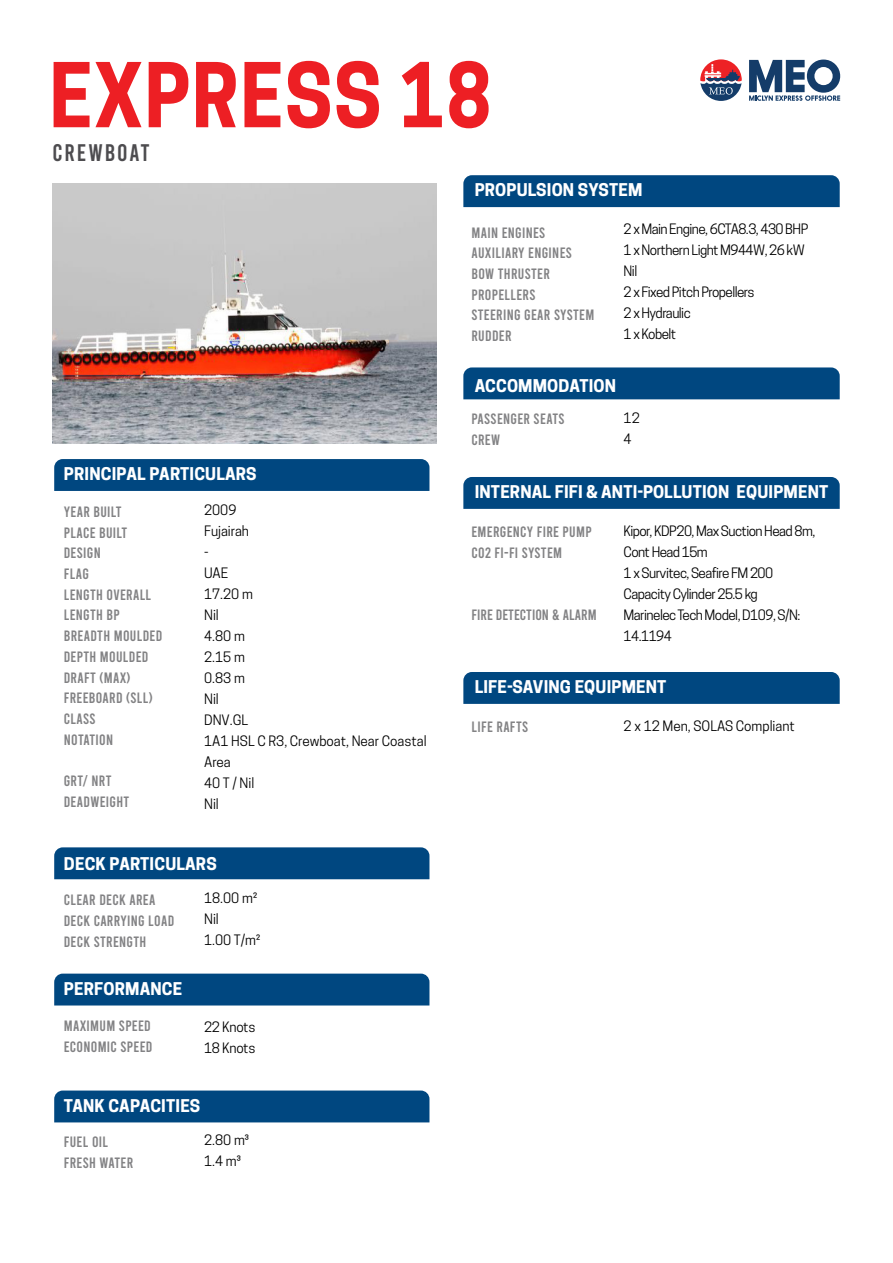
<style>
.page{position:relative;width:893px;height:1263px;background:#fff}
.page>*{position:absolute;margin:0;border:0;box-sizing:border-box;transform-origin:0 0}
.t1{font:700 83.7px "Cooper Hewitt";letter-spacing:.02em;color:#ed1f24;scale:.9 1}
.t2{font:24px "Bebas";letter-spacing:.085em;color:#4d4c4f}
.t3{font:700 16.5px "Cooper Hewitt";letter-spacing:.01em;color:#fff}
.t4{font:15px "Bebas";letter-spacing:.02em;color:#828284}
.t5{font:13.5px/21px "Cooper Hewitt";letter-spacing:-.04em;color:#000}
.t6{font:13.5px/21px "Cooper Hewitt";color:#000}
</style>
<div class="page">
<img style="left:52px;top:183px;width:384px;height:261px">
<div style="left:463px;top:175px;width:377px;height:32px;background:#004780"></div>
<div style="left:463px;top:367px;width:377px;height:32px;background:#004780"></div>
<div style="left:463px;top:477px;width:377px;height:32px;background:#004780"></div>
<div style="left:463px;top:672px;width:377px;height:32px;background:#004780"></div>
<div style="left:54px;top:847px;width:375px;height:32px;background:#004780"></div>
<div style="left:54px;top:974px;width:375px;height:31px;background:#004780"></div>
<div style="left:54px;top:1090px;width:375px;height:32px;background:#004780"></div>
<svg style="left:54px;top:459px;width:375px;height:32px;background:#014880"></svg>
<svg style="left:700px;top:59px;width:42px;height:42px"></svg>
<svg style="left:749px;top:60px;width:91px;height:41px"></svg>
<p class="t1" style="left:49px;top:46px;width:493px">EXPRESS 18</p>
<p class="t2" style="left:52px;top:140px;width:99px">CREWBOAT</p>
<p class="t3" style="left:475px;top:180px;width:169px">PROPULSION SYSTEM</p>
<p class="t3" style="left:64px;top:464px;width:194px">PRINCIPAL PARTICULARS</p>
<p class="t4" style="left:64px;top:504px;width:59px">YEAR BUILT</p>
<p class="t4" style="left:64px;top:525px;width:64px">PLACE BUILT</p>
<p class="t4" style="left:64px;top:545px;width:38px">DESIGN</p>
<p class="t4" style="left:64px;top:566px;width:27px">FLAG</p>
<p class="t4" style="left:64px;top:587px;width:89px">LENGTH OVERALL</p>
<p class="t4" style="left:64px;top:608px;width:57px">LENGTH BP</p>
<p class="t4" style="left:64px;top:628px;width:100px">BREADTH MOULDED</p>
<p class="t4" style="left:64px;top:649px;width:8px">DEPT</p>
<p class="t4" style="left:90px;top:649px;width:60px">H MOULDED</p>
<p class="t4" style="left:64px;top:670px;width:68px">DRAFT (MAX)</p>
<p class="t4" style="left:64px;top:690px;width:90px">FREEBOARD (SLL)</p>
<p class="t4" style="left:64px;top:711px;width:33px">CLASS</p>
<p class="t4" style="left:64px;top:732px;width:51px">NOTATION</p>
<p class="t4" style="left:64px;top:773px;width:49px">GRT/ NRT</p>
<p class="t4" style="left:64px;top:794px;width:66px">DEADWEIGHT</p>
<p class="t5" style="left:204px;top:499px;width:34px">2009</p>
<p class="t6" style="left:204px;top:520px;width:47px">Fujairah</p>
<p class="t5" style="left:204px;top:541px;width:6px">-</p>
<p class="t5" style="left:204px;top:562px;width:26px">UAE</p>
<p class="t5" style="left:204px;top:583px;width:50px">17.20 m</p>
<p class="t5" style="left:204px;top:604px;width:16px">Nil</p>
<p class="t5" style="left:204px;top:625px;width:42px">4.80 m</p>
<p class="t5" style="left:204px;top:646px;width:42px">2.15 m</p>
<p class="t5" style="left:204px;top:667px;width:42px">0.83 m</p>
<p class="t5" style="left:204px;top:688px;width:16px">Nil</p>
<p class="t5" style="left:204px;top:709px;width:46px">DNV.GL</p>
<p class="t6" style="left:204px;top:730px;width:224px">1A1 HSL C R3, Crewboat, Near Coastal<br>Area</p>
<p class="t5" style="left:204px;top:772px;width:52px">40 T / Nil</p>
<p class="t5" style="left:204px;top:793px;width:16px">Nil</p>
<p class="t3" style="left:64px;top:854px;width:154px">DECK PARTICULARS</p>
<p class="t4" style="left:64px;top:892px;width:93px">CLEAR DECK AREA</p>
<p class="t4" style="left:64px;top:913px;width:112px">DECK CARRYING LOAD</p>
<p class="t4" style="left:64px;top:934px;width:84px">DECK STRENGTH</p>
<p class="t3" style="left:64px;top:979px;width:120px">PERFORMANCE</p>
<p class="t4" style="left:64px;top:1019px;width:63px">MAXIMUM SPEE</p>
<p class="t4" style="left:144px;top:1019px;width:8px">D</p>
<p class="t4" style="left:64px;top:1039px;width:64px">ECONOMIC SPEE</p>
<p class="t4" style="left:146px;top:1039px;width:8px">D</p>
<p class="t5" style="left:204px;top:888px;width:54px">18.00 m²</p>
<p class="t5" style="left:204px;top:909px;width:16px">Nil</p>
<p class="t5" style="left:204px;top:930px;width:58px">1.00 T/m²</p>
<p class="t5" style="left:204px;top:1017px;width:53px">22 Knots</p>
<p class="t5" style="left:204px;top:1038px;width:53px">18 Knots</p>
<p class="t3" style="left:64px;top:1096px;width:138px">TANK CAPACITIES</p>
<p class="t4" style="left:64px;top:1134px;width:46px">FUEL OIL</p>
<p class="t4" style="left:64px;top:1155px;width:71px">FRESH WATER</p>
<p class="t5" style="left:204px;top:1129px;width:46px">2.80 m³</p>
<p class="t5" style="left:204px;top:1150px;width:38px">1.4 m³</p>
<p class="t4" style="left:471px;top:225px;width:75px">MAIN ENGINES</p>
<p class="t4" style="left:471px;top:245px;width:102px">AUXILIARY ENGINES</p>
<p class="t4" style="left:471px;top:266px;width:80px">BOW THRUSTER</p>
<p class="t4" style="left:471px;top:287px;width:66px">PROPELLERS</p>
<p class="t4" style="left:471px;top:308px;width:7px">STEE</p>
<p class="t4" style="left:496px;top:308px;width:85px">RING GEAR SYSTEM</p>
<p class="t4" style="left:471px;top:328px;width:42px">RUDDER</p>
<p class="t5" style="left:624px;top:219px;width:186px">2 x Main Engine, 6CTA8.3, 430 BHP<br>1 x Northern Light M944W, 26 kW</p>
<p class="t5" style="left:624px;top:261px;width:15px">Nil</p>
<p class="t5" style="left:624px;top:282px;width:132px">2 x Fixed Pitch Propellers</p>
<p class="t5" style="left:624px;top:303px;width:69px">2 x Hydraulic</p>
<p class="t5" style="left:624px;top:324px;width:54px">1 x Kobelt</p>
<p class="t3" style="left:475px;top:376px;width:143px">ACCOMMODATION</p>
<p class="t4" style="left:471px;top:412px;width:95px">PASSENGER SEATS</p>
<p class="t4" style="left:471px;top:432px;width:30px">CREW</p>
<p class="t5" style="left:624px;top:407px;width:18px">12</p>
<p class="t5" style="left:624px;top:428px;width:10px">4</p>
<p class="t3" style="left:475px;top:482px;width:355px">INTERNAL FIFI &amp; ANTI-POLLUTION EQUIPMENT</p>
<p class="t4" style="left:471px;top:524px;width:113px">EMERGENCY FIRE PUMP</p>
<p class="t4" style="left:471px;top:545px;width:78px">CO2 FI-FI SYSTEM</p>
<p class="t4" style="left:471px;top:607px;width:32px">FIRE DETECT</p>
<p class="t4" style="left:532px;top:607px;width:64px">ION &amp; ALARM</p>
<p class="t5" style="left:624px;top:520px;width:193px">Kipor, KDP20, Max Suction Head 8m,<br>Cont Head 15m</p>
<p class="t5" style="left:624px;top:562px;width:151px">1 x Survitec, Seafire FM 200<br>Capacity Cylinder 25.5 kg</p>
<p class="t5" style="left:624px;top:604px;width:178px">Marinelec Tech Model, D109, S/N:<br>14.1194</p>
<p class="t3" style="left:475px;top:677px;width:193px">LIFE-SAVING EQUIPMENT</p>
<p class="t4" style="left:471px;top:719px;width:58px">LIFE RAFTS</p>
<p class="t6" style="left:624px;top:715px;width:173px">2 x 12 Men, SOLAS Compliant</p>
</div>
